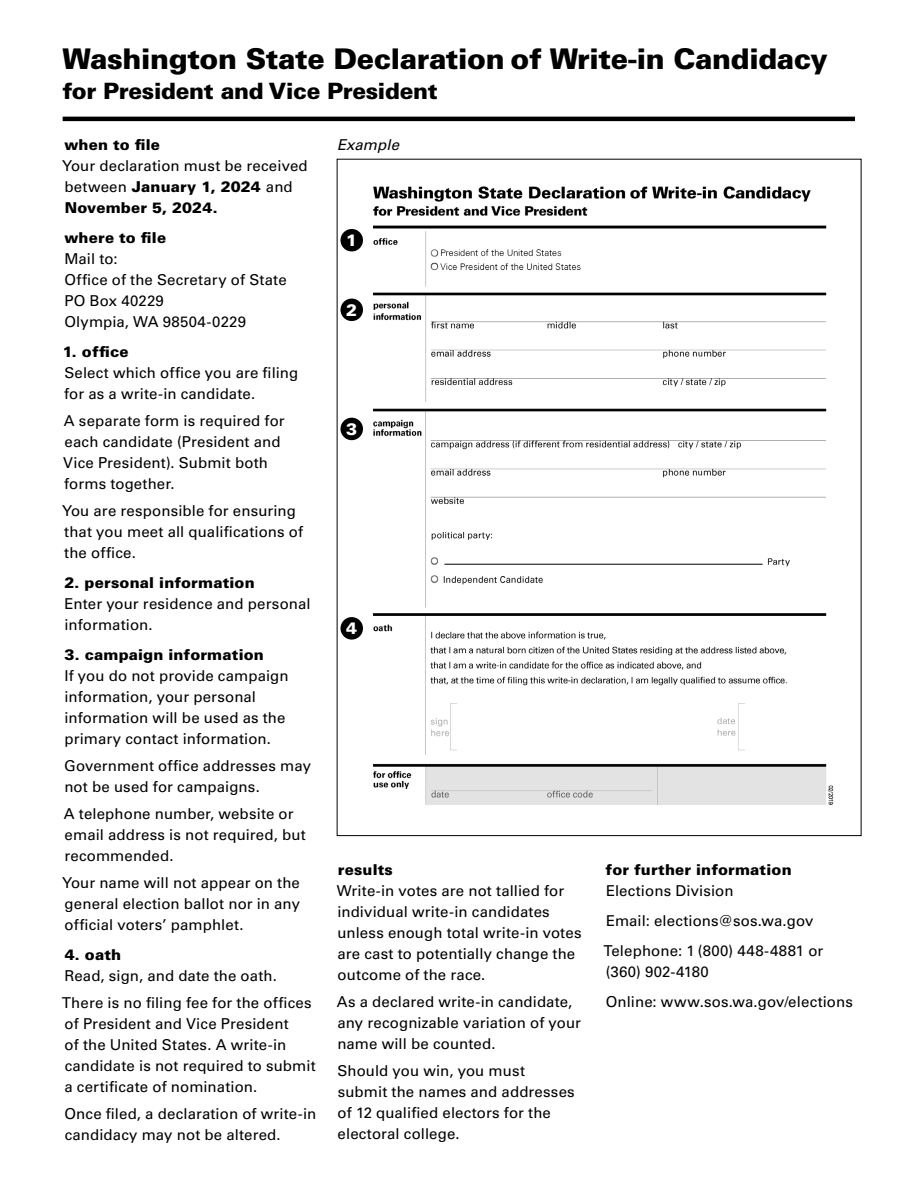
<style>
.page{position:relative;width:918px;height:1188px;background:#fff}
.page>*{position:absolute;margin:0;border:0;box-sizing:border-box;transform-origin:0 0}
.t1{font:900 28.5px "Univers LT Std";letter-spacing:-.015em;color:#000}
.t2{font:900 22.5px "Univers LT Std";letter-spacing:-.015em;color:#000}
.t3{font:900 16.5px "Univers LT Std";color:#fff}
.t4{font:15px/21px "Univers LT Std";letter-spacing:.005em;color:#000}
.t5{font:900 15px "Univers LT Std";letter-spacing:.01em;color:#000}
.t6{font:italic 15px "Univers LT Std";letter-spacing:.005em;color:#000}
.s1{font-weight:900}
</style>
<div class="page">
<img style="left:341px;top:186px;width:493px;height:619px">
<div style="left:340px;top:229px;width:23px;height:22px;background:#000;border-radius:50%"></div>
<div style="left:340px;top:299px;width:23px;height:22px;background:#000;border-radius:50%"></div>
<div style="left:340px;top:418px;width:23px;height:22px;background:#000;border-radius:50%"></div>
<div style="left:340px;top:617px;width:23px;height:23px;background:#000;border-radius:50%"></div>
<hr style="left:63px;top:117px;width:792px;height:4px;background:#000">
<h1 class="t1" style="left:63px;top:41px;width:767px">Washington State Declaration of Write-in Candidacy</h1>
<h2 class="t2" style="left:63px;top:76px;width:377px">for President and Vice President</h2>
<p class="t5" style="left:64px;top:135px;width:97px">when to file</p>
<p class="t6" style="left:337px;top:136px;width:63px">Example</p>
<p class="t4" style="left:62px;top:155px;width:247px">Your declaration must be received between <span class="s1">January 1, 2024</span> and<br><span class="s1">November 5, 2024.</span></p>
<p class="t5" style="left:64px;top:228px;width:103px">where to file</p>
<p class="t4" style="left:64px;top:248px;width:224px">Mail to:<br>Office of the Secretary of State<br>PO Box 40229<br>Olympia, WA 98504-0229</p>
<p class="t5" style="left:63px;top:342px;width:67px">1. office</p>
<p class="t4" style="left:64px;top:362px;width:236px">Select which office you are filing for as a write-in candidate.</p>
<p class="t4" style="left:63px;top:410px;width:223px">A separate form is required for each candidate (President and<br>Vice President). Submit both forms together.</p>
<p class="t4" style="left:62px;top:500px;width:243px">You are responsible for ensuring that you meet all qualifications of the office.</p>
<p class="t5" style="left:64px;top:573px;width:192px">2. personal information</p>
<p class="t4" style="left:64px;top:593px;width:248px">Enter your residence and personal information.</p>
<p class="t5" style="left:65px;top:645px;width:201px">3. campaign information</p>
<p class="t4" style="left:64px;top:665px;width:226px">If you do not provide campaign information, your personal information will be used as the primary contact information.</p>
<p class="t4" style="left:64px;top:755px;width:248px">Government office addresses may not be used for campaigns.</p>
<p class="t4" style="left:64px;top:803px;width:243px">A telephone number, website or email address is not required, but recommended.</p>
<p class="t4" style="left:62px;top:872px;width:239px;text-align:justify">Your name will not appear on the general election ballot nor in any official voters’ pamphlet.</p>
<p class="t5" style="left:65px;top:945px;width:58px">4. oath</p>
<p class="t4" style="left:62px;top:962px;width:251px;line-height:27px">Read, sign, and date the oath.<br>There is no filing fee for the offices</p>
<p class="t4" style="left:64px;top:1013px;width:253px">of President and Vice President<br>of the United States. A write-in candidate is not required to submit a certificate of nomination.</p>
<p class="t4" style="left:64px;top:1103px;width:253px">Once filed, a declaration of write-in candidacy may not be altered.</p>
<p class="t3" style="left:346px;top:230px;width:13px">1</p>
<p class="t3" style="left:346px;top:300px;width:13px">2</p>
<p class="t3" style="left:346px;top:419px;width:13px">3</p>
<p class="t3" style="left:346px;top:618px;width:13px">4</p>
<p class="t5" style="left:338px;top:860px;width:57px">results</p>
<p class="t4" style="left:337px;top:880px;width:246px">Write-in votes are not tallied for individual write-in candidates unless enough total write-in votes are cast to potentially change the outcome of the race.</p>
<p class="t4" style="left:337px;top:991px;width:246px">As a declared write-in candidate, any recognizable variation of your name will be counted.</p>
<p class="t4" style="left:337px;top:1060px;width:239px">Should you win, you must submit the names and addresses of 12 qualified electors for the electoral college.</p>
<p class="t5" style="left:606px;top:860px;width:188px">for further information</p>
<p class="t4" style="left:603px;top:876px;width:221px;line-height:30px">Elections Division<br>Email: elections@sos.wa.gov<br>Telephone: 1 (800) 448-4881 or</p>
<p class="t4" style="left:606px;top:957px;width:249px;line-height:30px">(360) 902-4180<br>Online: www.sos.wa.gov/elections</p>
</div>
